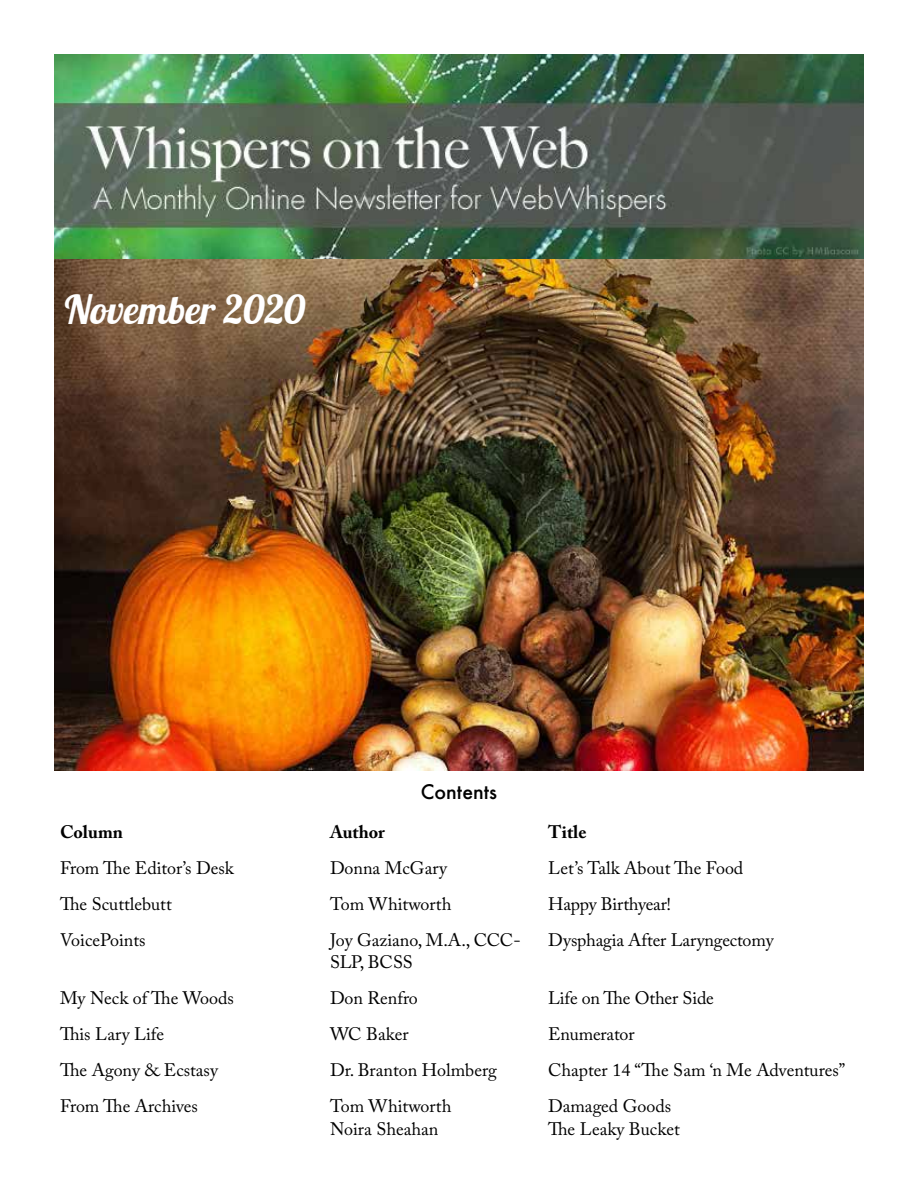
<style>
.page{position:relative;width:918px;height:1188px;background:#fff}
.page>*{position:absolute;margin:0;border:0;box-sizing:border-box;transform-origin:0 0}
.t1{font:39px "Lobster";color:#fff}
.t2{font:500 19.5px "Futura";color:#000}
.t3{font:18px/36px "Adobe Caslon Pro";color:#000}
.t4{font:700 18px "Adobe Caslon Pro";color:#000}
</style>
<div class="page">
<img style="left:54px;top:54px;width:810px;height:716px">
<h1 class="t1" style="left:65px;top:285px;width:242px">November 2020</h1>
<p class="t4" style="left:60px;top:821px;width:65px">Column</p>
<p class="t3" style="left:60px;top:849px;width:175px">From The Editor’s Desk<br>The Scuttlebutt<br>VoicePoints</p>
<p class="t3" style="left:60px;top:980px;width:175px">My Neck of The Woods<br>This Lary Life<br>The Agony &amp; Ecstasy<br>From The Archives</p>
<p class="t2" style="left:421px;top:778px;width:78px">Contents</p>
<p class="t4" style="left:330px;top:821px;width:56px">Author</p>
<p class="t3" style="left:330px;top:849px;width:192px">Donna McGary<br>Tom Whitworth<br>Joy Gaziano, M.A., CCC-</p>
<p class="t3" style="left:330px;top:944px;width:168px">SLP, BCSS<br>Don Renfro<br>WC Baker<br>Dr. Branton Holmberg<br>Tom Whitworth</p>
<p class="t3" style="left:330px;top:1110px;width:110px">Noira Sheahan</p>
<p class="t4" style="left:548px;top:821px;width:40px">Title</p>
<p class="t3" style="left:548px;top:849px;width:227px">Let’s Talk About The Food<br>Happy Birthyear!<br>Dysphagia After Laryngectomy</p>
<p class="t3" style="left:548px;top:980px;width:299px">Life on The Other Side<br>Enumerator<br>Chapter 14 “The Sam ‘n Me Adventures”<br>Damaged Goods</p>
<p class="t3" style="left:548px;top:1110px;width:133px">The Leaky Bucket</p>
</div>
